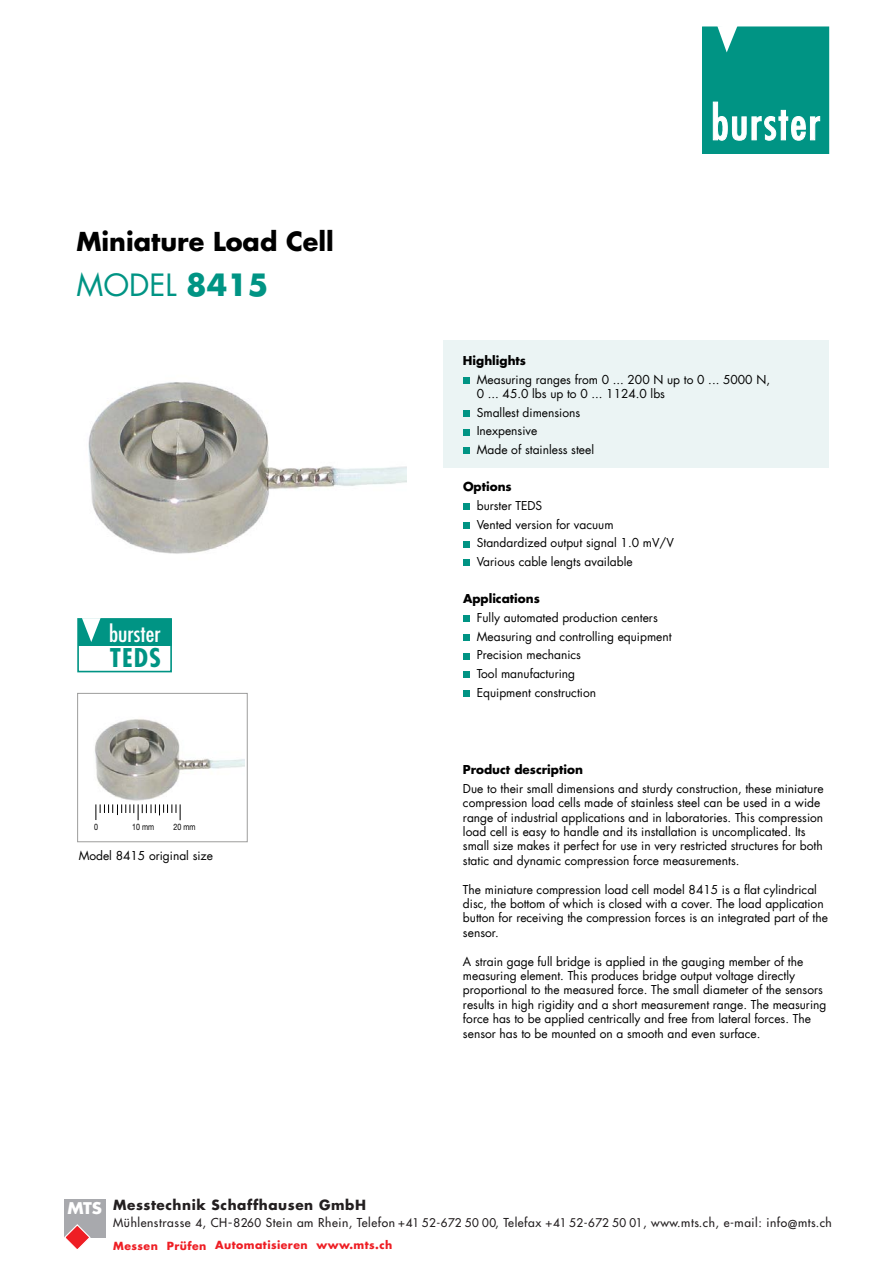
<style>
.page{position:relative;width:893px;height:1263px;background:#fff}
.page>*{position:absolute;margin:0;border:0;box-sizing:border-box;transform-origin:0 0}
.t1{font:30px "Futura LT";color:#009484}
.t2{font:700 25.5px "Futura LT";color:#000}
.t3{font:700 condensed 25.2px "Futura LT";color:#009484;scale:1.08 1}
.t4{font:condensed 22.5px "Futura LT";color:#fff;scale:1.06 1}
.t5{font:700 13.65px "Futura";letter-spacing:.04em;color:#231f20}
.t6{font:12px/14.4px "Futura LT";color:#000}
.t7{font:12px "Futura";letter-spacing:.045em;color:#231f20}
.t8{font:700 12px "Futura LT";color:#000}
.t9{font:700 10.95px "Futura";letter-spacing:.04em;color:#ee1e24}
.t10{font:8.85px "Helvetica Neue LT";color:#000;scale:.8 1}
.s1{font-weight:700}
.s2{font-size:15.75px;color:#fff}
.s3{font-size:11.7px}
.s4{font-size:12.15px}
</style>
<div class="page">
<div style="left:77px;top:693px;width:170px;height:149px;border:1px solid #9d9d9c"></div>
<img style="left:95px;top:719px;width:150px;height:94px">
<img style="left:88px;top:382px;width:318px;height:172px">
<svg style="left:96px;top:804px;width:85px;height:16px"></svg>
<div style="left:443px;top:340px;width:386px;height:128px;background:#ebf4f4"></div>
<div style="left:463px;top:377px;width:6px;height:7px;background:#009484"></div>
<div style="left:463px;top:410px;width:6px;height:7px;background:#009484"></div>
<svg style="left:463px;top:429px;width:6px;height:6px"></svg>
<svg style="left:463px;top:448px;width:6px;height:6px"></svg>
<svg style="left:463px;top:504px;width:6px;height:6px"></svg>
<div style="left:463px;top:522px;width:6px;height:7px;background:#009484"></div>
<svg style="left:463px;top:541px;width:6px;height:6px"></svg>
<svg style="left:463px;top:560px;width:6px;height:6px"></svg>
<div style="left:463px;top:615px;width:6px;height:7px;background:#009484"></div>
<div style="left:463px;top:634px;width:6px;height:7px;background:#009484"></div>
<svg style="left:463px;top:653px;width:6px;height:6px"></svg>
<div style="left:463px;top:671px;width:6px;height:7px;background:#009484"></div>
<svg style="left:463px;top:690px;width:6px;height:6px"></svg>
<div style="left:703px;top:27px;width:126px;height:127px;background:#009484"></div>
<div style="left:702px;top:26px;width:127px;height:128px;border:1px solid #009484"></div>
<svg style="left:717px;top:26px;width:20px;height:26px"></svg>
<svg style="left:712px;top:101px;width:108px;height:40px"></svg>
<div style="left:78px;top:619px;width:93px;height:26px;background:#009484"></div>
<div style="left:77px;top:618px;width:95px;height:54px;border:2px solid #009484"></div>
<svg style="left:82px;top:618px;width:19px;height:24px"></svg>
<div style="left:64px;top:1199px;width:41px;height:38px;background:#a8a9ad"></div>
<svg style="left:64px;top:1224px;width:28px;height:25px"></svg>
<h2 class="t2" style="left:77px;top:224px;width:259px">Miniature Load Cell</h2>
<h1 class="t1" style="left:77px;top:266px;width:194px">MODEL <span class="s1">8415</span></h1>
<h3 class="t4" style="left:109px;top:620px;width:50px">burster</h3>
<h3 class="t3" style="left:110px;top:642px;width:49px">TEDS</h3>
<p class="t10" style="left:94px;top:822px;width:6px">0</p>
<p class="t10" style="left:132px;top:821px;width:29px">10 mm</p>
<p class="t10" style="left:174px;top:821px;width:29px">20 mm</p>
<p class="t6" style="left:79px;top:849px;width:136px">Model 8415 original size</p>
<p class="t8" style="left:463px;top:353px;width:65px">Highlights</p>
<p class="t6" style="left:477px;top:372px;width:295px">Measuring ranges from 0 ... 200 N up to 0 ... 5000 N,<br>0 ... 45.0 lbs up to 0 ... 1124.0 lbs</p>
<p class="t6" style="left:477px;top:403px;width:119px;line-height:18.6px">Smallest dimensions<br>Inexpensive<br>Made of stainless steel</p>
<p class="t8" style="left:463px;top:479px;width:50px">Options</p>
<p class="t6" style="left:477px;top:496px;width:199px;line-height:18.6px">burster TEDS<br>Vented version for vacuum<br>Standardized output signal 1.0 mV/V<br>Various cable lengts available</p>
<p class="t8" style="left:463px;top:591px;width:78px">Applications</p>
<p class="t6" style="left:477px;top:608px;width:196px;line-height:18.6px">Fully automated production centers<br>Measuring and controlling equipment<br>Precision mechanics<br>Tool manufacturing<br>Equipment construction</p>
<p class="t8" style="left:463px;top:762px;width:121px">Product description</p>
<p class="t6" style="left:463px;top:781px;width:362px">Due to their small dimensions and sturdy construction, these miniature compression load cells made of stainless steel can be used in a wide range of industrial applications and in laboratories. This compression load cell is easy to handle and its installation is uncomplicated. Its small size makes it perfect for use in very restricted structures for both static and dynamic compression force measurements.</p>
<p class="t6" style="left:463px;top:882px;width:366px">The miniature compression load cell model 8415 is a flat cylindrical disc, the bottom of which is closed with a cover. The load application button for receiving the compression forces is an integrated part of the sensor.</p>
<p class="t6" style="left:463px;top:954px;width:365px">A strain gage full bridge is applied in the gauging member of the measuring element. This produces bridge output voltage directly proportional to the measured force. The small diameter of the sensors results in high rigidity and a short measurement range. The measuring force has to be applied centrically and free from lateral forces. The sensor has to be mounted on a smooth and even surface.</p>
<p class="t5" style="left:67px;top:1199px;width:300px"><span class="s2">MTS</span> Messtechnik Schaffhausen GmbH</p>
<p class="t7" style="left:113px;top:1216px;width:720px">Mühlenstrasse <span class="s3">4</span><span class="s4">,</span> CH<span class="s4">-</span><span class="s3">8260</span> Stein am Rhein, Telefon <span class="s4">+</span><span class="s3">41 52-672 50 00</span><span class="s4">,</span> Telefax <span class="s4">+</span><span class="s3">41 52-672 50 01</span><span class="s4">,</span> www.mts.ch, e-mail: info@mts.ch</p>
<p class="t9" style="left:113px;top:1240px;width:281px">Messen Prüfen Automatisieren www.mts.ch</p>
</div>
